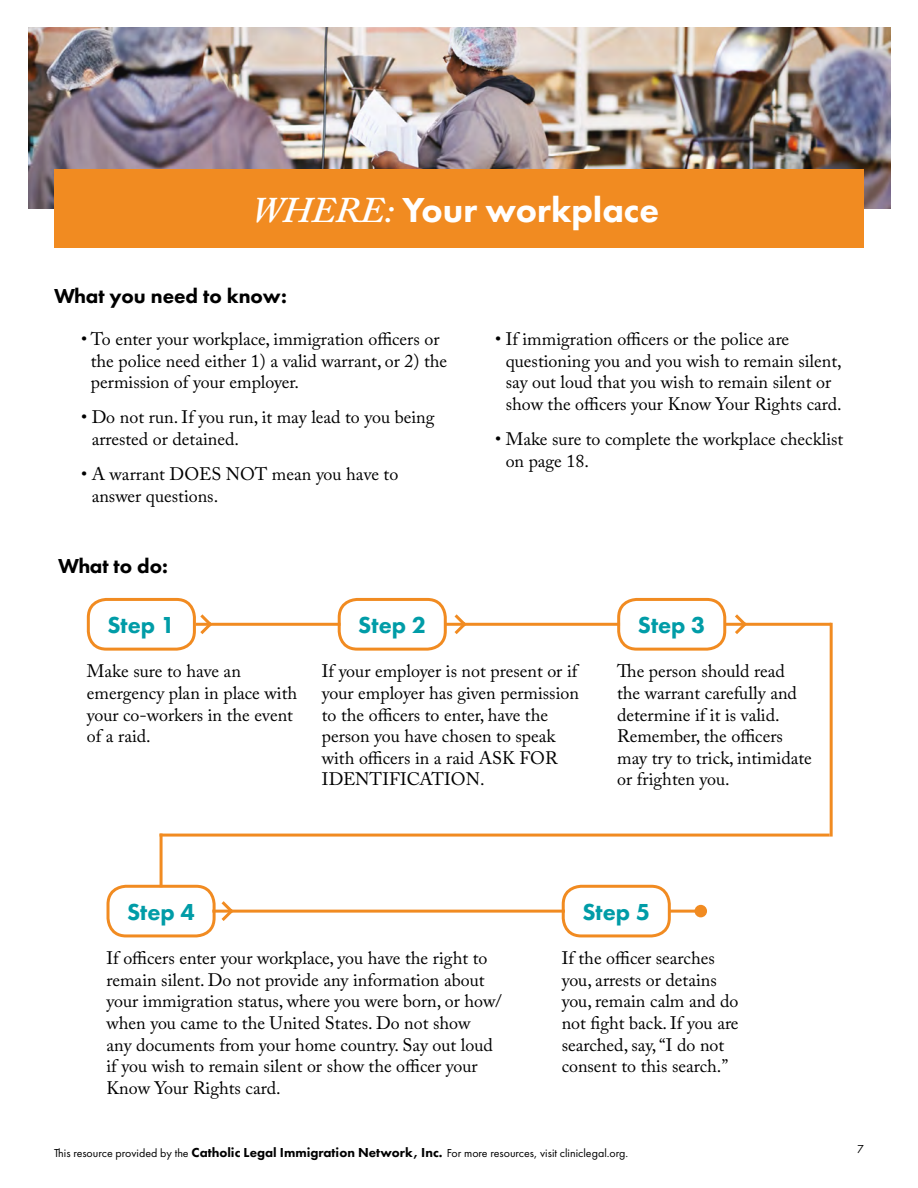
<style>
.page{position:relative;width:918px;height:1188px;background:#fff}
.page>*{position:absolute;margin:0;border:0;box-sizing:border-box;transform-origin:0 0}
.t1{font:800 36px "Futura PT";color:#fff}
.t2{font:800 24px "Futura PT";color:#009ca7}
.t3{font:800 21px "Futura PT";color:#000}
.t4{font:18px/21.6px "Adobe Caslon Pro";color:#000}
.t5{font:12px "Futura PT";color:#000}
.s1{font-family:"Adobe Caslon Pro";font-weight:600;font-style:italic}
.s2{font-weight:800;font-size:13.5px}
</style>
<div class="page">
<hr style="left:830px;top:623px;width:3px;height:214px;background:#f18b21">
<div style="left:87px;top:598px;width:109px;height:53px;border:3px solid #f18b21;border-radius:18px"></div>
<div style="left:107px;top:885px;width:109px;height:52px;border:3px solid #f18b21;border-radius:18px"></div>
<div style="left:562px;top:885px;width:109px;height:52px;border:3px solid #f18b21;border-radius:18px"></div>
<div style="left:338px;top:598px;width:109px;height:53px;border:3px solid #f18b21;border-radius:18px"></div>
<div style="left:617px;top:598px;width:109px;height:53px;border:3px solid #f18b21;border-radius:18px"></div>
<svg style="left:197px;top:614px;width:19px;height:20px"></svg>
<svg style="left:451px;top:614px;width:19px;height:20px"></svg>
<svg style="left:732px;top:614px;width:18px;height:20px"></svg>
<svg style="left:218px;top:901px;width:19px;height:20px"></svg>
<hr style="left:196px;top:623px;width:145px;height:3px;background:#f18b21">
<hr style="left:446px;top:623px;width:174px;height:3px;background:#f18b21">
<hr style="left:725px;top:623px;width:106px;height:3px;background:#f18b21">
<hr style="left:160px;top:834px;width:670px;height:3px;background:#f18b21">
<hr style="left:212px;top:910px;width:353px;height:3px;background:#f18b21">
<hr style="left:160px;top:834px;width:3px;height:53px;background:#f18b21">
<hr style="left:670px;top:910px;width:31px;height:3px;background:#f18b21">
<div style="left:695px;top:905px;width:12px;height:12px;background:#f18b21;border-radius:50%"></div>
<img style="left:29px;top:27px;width:862px;height:181px">
<div style="left:54px;top:169px;width:810px;height:79px;background:#f18b21"></div>
<h1 class="t1" style="left:252px;top:188px;width:409px"><span class="s1">WHERE:</span> Your workplace</h1>
<p class="t3" style="left:54px;top:283px;width:234px">What you need to know:</p>
<p class="t4" style="left:91px;top:328px;width:358px;text-indent:-10px">• To enter your workplace, immigration officers or the police need either 1) a valid warrant, or 2) the permission of your employer.</p>
<p class="t4" style="left:92px;top:406px;width:344px;text-indent:-11px">• Do not run. If you run, it may lead to you being arrested or detained.</p>
<p class="t4" style="left:92px;top:463px;width:308px;text-indent:-11px">• A warrant DOES NOT mean you have to answer questions.</p>
<p class="t3" style="left:58px;top:553px;width:112px">What to do:</p>
<p class="t4" style="left:506px;top:328px;width:338px;text-indent:-11px">• If immigration officers or the police are questioning you and you wish to remain silent, say out loud that you wish to remain silent or show the officers your Know Your Rights card.</p>
<p class="t4" style="left:506px;top:428px;width:339px;text-indent:-11px">• Make sure to complete the workplace checklist on page 18.</p>
<h2 class="t2" style="left:107px;top:610px;width:69px">Step 1</h2>
<p class="t4" style="left:87px;top:660px;width:212px">Make sure to have an emergency plan in place with your co-workers in the event of a raid.</p>
<h2 class="t2" style="left:358px;top:610px;width:69px">Step 2</h2>
<p class="t4" style="left:322px;top:660px;width:259px">If your employer is not present or if your employer has given permission to the officers to enter, have the person you have chosen to speak with officers in a raid ASK FOR<br>IDENTIFICATION.</p>
<h2 class="t2" style="left:638px;top:610px;width:69px">Step 3</h2>
<p class="t4" style="left:617px;top:660px;width:196px">The person should read the warrant carefully and determine if it is valid.<br>Remember, the officers may try to trick, intimidate or frighten you.</p>
<h2 class="t2" style="left:127px;top:897px;width:69px">Step 4</h2>
<h2 class="t2" style="left:582px;top:897px;width:69px">Step 5</h2>
<p class="t4" style="left:107px;top:947px;width:397px">If officers enter your workplace, you have the right to remain silent. Do not provide any information about your immigration status, where you were born, or how/ when you came to the United States. Do not show<br>any documents from your home country. Say out loud if you wish to remain silent or show the officer your Know Your Rights card.</p>
<p class="t4" style="left:562px;top:947px;width:178px">If the officer searches you, arrests or detains you, remain calm and do not fight back. If you are searched, say, “I do not consent to this search.”</p>
<p class="t5" style="left:54px;top:1146px;width:576px">This resource provided by the <span class="s2">Catholic Legal Immigration Network, Inc.</span> For more resources, visit cliniclegal.org.</p>
<p class="t5" style="left:857px;top:1142px;width:8px">7</p>
</div>
